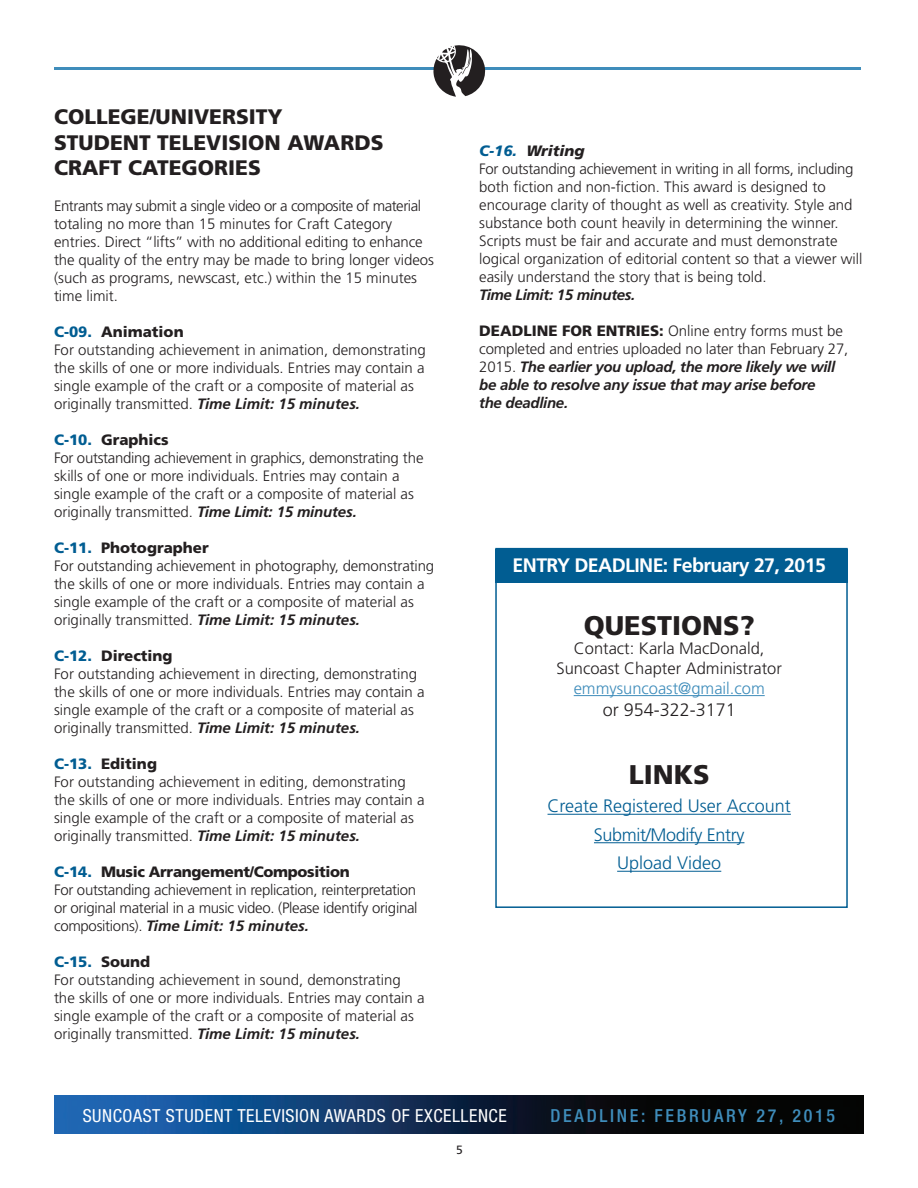
<style>
.page{position:relative;width:918px;height:1188px;background:#fff}
.page>*{position:absolute;margin:0;border:0;box-sizing:border-box;transform-origin:0 0}
.t1{font:900 27px "Frutiger";color:#231f20}
.t2{font:900 21px/25.2px "Frutiger";color:#231f20}
.t3{font:700 19.5px "Frutiger";letter-spacing:-.03em;color:#fff}
.t4{font:300 18px/28.5px "Frutiger";color:#015d92;text-align:center}
.t5{font:condensed 18px "Helvetica Neue";letter-spacing:.03em;color:#fff}
.t6{font:500 condensed 18px "Helvetica Neue";letter-spacing:.15em;color:#3f8dbb}
.t7{font:300 18px "Frutiger";color:#231f20}
.t8{font:300 16.5px/19.8px "Frutiger";color:#231f20;text-align:center}
.t9{font:300 16.5px "Frutiger";color:#3f8dbb}
.t10{font:300 15px/18px "Frutiger";color:#231f20}
.t11{font:italic 700 15px/18px "Frutiger";letter-spacing:-.02em;color:#231f20}
.t12{font:300 15px/18px "Frutiger";letter-spacing:-.02em;color:#231f20}
.t13{font:12px "Frutiger";color:#231f20}
.s1{font-weight:900;color:#015d92}
.s2{font-weight:900}
.s3{font-weight:700;font-style:italic}
.s4{font-weight:900;font-style:italic;color:#015d92}
.s5{font-weight:900;font-style:italic}
.s6{font-weight:900;font-style:normal}
.s7{font-weight:300;font-style:normal}
</style>
<div class="page">
<img style="left:54px;top:1095px;width:810px;height:39px">
<hr style="left:54px;top:67px;width:385px;height:3px;background:#3f8dbb">
<hr style="left:476px;top:67px;width:385px;height:3px;background:#3f8dbb">
<svg style="left:433px;top:45px;width:53px;height:52px"></svg>
<div style="left:495px;top:549px;width:353px;height:33px;background:#015d92"></div>
<div style="left:495px;top:548px;width:353px;height:360px;border:2px solid #015d92"></div>
<hr style="left:574px;top:695px;width:191px;height:1px;background:#3f8dbb">
<hr style="left:548px;top:814px;width:243px;height:1px;background:#015d92">
<hr style="left:594px;top:842px;width:150px;height:1px;background:#015d92">
<hr style="left:617px;top:871px;width:104px;height:1px;background:#015d92">
<h2 class="t2" style="left:54px;top:104px;width:331px">COLLEGE/UNIVERSITY<br>STUDENT TELEVISION AWARDS<br>CRAFT CATEGORIES</h2>
<p class="t10" style="left:54px;top:197px;width:382px">Entrants may submit a single video or a composite of material totaling no more than 15 minutes for Craft Category entries. Direct “lifts” with no additional editing to enhance the quality of the entry may be made to bring longer videos (such as programs, newscast, etc.) within the 15 minutes time limit.</p>
<p class="t10" style="left:54px;top:323px;width:373px"><span class="s1">C-09.</span> <span class="s2">Animation<br></span>For outstanding achievement in animation, demonstrating the skills of one or more individuals. Entries may contain a single example of the craft or a composite of material as originally transmitted. <span class="s3">Time Limit: 15 minutes.</span></p>
<p class="t10" style="left:54px;top:431px;width:371px"><span class="s1">C-10.</span> <span class="s2">Graphics<br></span>For outstanding achievement in graphics, demonstrating the skills of one or more individuals. Entries may contain a single example of the craft or a composite of material as originally transmitted. <span class="s3">Time Limit: 15 minutes.</span></p>
<p class="t10" style="left:54px;top:539px;width:382px"><span class="s1">C-11.</span> <span class="s2">Photographer<br></span>For outstanding achievement in photography, demonstrating the skills of one or more individuals. Entries may contain a single example of the craft or a composite of material as originally transmitted. <span class="s3">Time Limit: 15 minutes.</span></p>
<p class="t10" style="left:54px;top:647px;width:372px"><span class="s1">C-12.</span> <span class="s2">Directing<br></span>For outstanding achievement in directing, demonstrating the skills of one or more individuals. Entries may contain a single example of the craft or a composite of material as originally transmitted. <span class="s3">Time Limit: 15 minutes.</span></p>
<p class="t10" style="left:54px;top:755px;width:372px"><span class="s1">C-13.</span> <span class="s2">Editing<br></span>For outstanding achievement in editing, demonstrating the skills of one or more individuals. Entries may contain a single example of the craft or a composite of material as originally transmitted. <span class="s3">Time Limit: 15 minutes.</span></p>
<p class="t12" style="left:54px;top:863px;width:365px"><span class="s1">C-14.</span> <span class="s2">Music Arrangement/Composition<br></span>For outstanding achievement in replication, reinterpretation or original material in a music video. (Please identify original compositions). <span class="s3">Time Limit: 15 minutes.</span></p>
<p class="t10" style="left:54px;top:953px;width:372px"><span class="s1">C-15.</span> <span class="s2">Sound<br></span>For outstanding achievement in sound, demonstrating the skills of one or more individuals. Entries may contain a single example of the craft or a composite of material as originally transmitted. <span class="s3">Time Limit: 15 minutes.</span></p>
<p class="t10" style="left:479px;top:142px;width:385px"><span class="s4">C-16.</span> <span class="s5">Writing<br></span>For outstanding achievement in writing in all forms, including both fiction and non-fiction. This award is designed to encourage clarity of thought as well as creativity. Style and substance both count heavily in determining the winner.<br>Scripts must be fair and accurate and must demonstrate logical organization of editorial content so that a viewer will easily understand the story that is being told.</p>
<p class="t11" style="left:479px;top:285px;width:158px">Time Limit: 15 minutes.</p>
<p class="t11" style="left:479px;top:321px;width:371px"><span class="s6">DEADLINE FOR ENTRIES:</span> <span class="s7">Online entry forms must be completed and entries uploaded no later than February 27, 2015.</span> The earlier you upload, the more likely we will be able to resolve any issue that may arise before<br>the deadline.</p>
<h3 class="t3" style="left:513px;top:554px;width:315px">ENTRY DEADLINE: February 27, 2015</h3>
<h1 class="t1" style="left:584px;top:609px;width:173px">QUESTIONS?</h1>
<p class="t8" style="left:556px;top:639px;width:227px">Contact: Karla MacDonald,<br>Suncoast Chapter Administrator</p>
<p class="t9" style="left:574px;top:679px;width:193px">emmysuncoast@gmail.com</p>
<p class="t7" style="left:603px;top:699px;width:135px">or 954-322-3171</p>
<h1 class="t1" style="left:629px;top:758px;width:83px">LINKS</h1>
<p class="t4" style="left:548px;top:792px;width:245px">Create Registered User Account<br>Submit/Modify Entry<br>Upload Video</p>
<p class="t5" style="left:83px;top:1105px;width:426px">SUNCOAST STUDENT TELEVISION AWARDS OF EXCELLENCE</p>
<p class="t6" style="left:551px;top:1105px;width:286px">DEADLINE: FEBRUARY 27, 2015</p>
<p class="t13" style="left:456px;top:1143px;width:8px">5</p>
</div>
